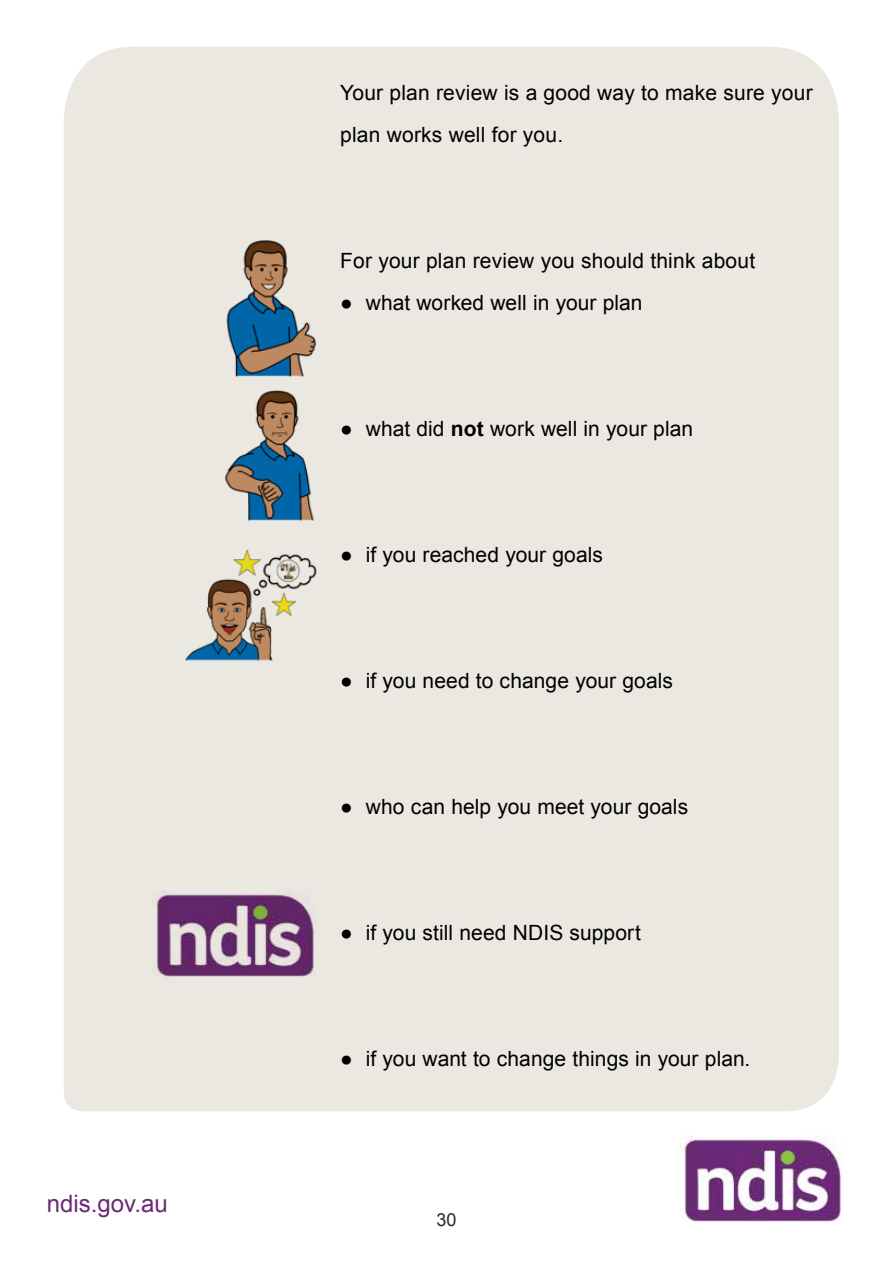
<style>
.page{position:relative;width:893px;height:1263px;background:#fff}
.page>*{position:absolute;margin:0;border:0;box-sizing:border-box;transform-origin:0 0}
.t1{font:24px "Arial";color:#6b2976}
.t2{font:21px/42px "Arial";letter-spacing:.005em;color:#000}
.t3{font:18px "Arial";color:#292829}
.s1{font-weight:700}
</style>
<div class="page">
<img style="left:680px;top:1136px;width:162px;height:87px">
<div style="left:64px;top:47px;width:775px;height:1064px;background:#ebe8e2"></div>
<img style="left:222px;top:238px;width:97px;height:139px">
<img style="left:223px;top:389px;width:96px;height:132px">
<img style="left:153px;top:890px;width:162px;height:89px">
<img style="left:171px;top:547px;width:149px;height:116px">
<p class="t1" style="left:47px;top:1188px;width:122px">ndis.gov.au</p>
<p class="t2" style="left:340px;top:72px;width:474px">Your plan review is a good way to make sure your plan works well for you.</p>
<p class="t2" style="left:340px;top:240px;width:417px">For your plan review you should think about</p>
<p class="t2" style="left:340px;top:282px;width:304px">● what worked well in your plan</p>
<p class="t2" style="left:340px;top:408px;width:354px">● what did <span class="s1">not</span> work well in your plan</p>
<p class="t2" style="left:340px;top:534px;width:264px">● if you reached your goals</p>
<p class="t2" style="left:340px;top:660px;width:334px">● if you need to change your goals</p>
<p class="t2" style="left:340px;top:786px;width:349px">● who can help you meet your goals</p>
<p class="t2" style="left:340px;top:912px;width:302px">● if you still need NDIS support</p>
<p class="t2" style="left:340px;top:1038px;width:412px">● if you want to change things in your plan.</p>
<p class="t3" style="left:436px;top:1208px;width:22px">30</p>
</div>
